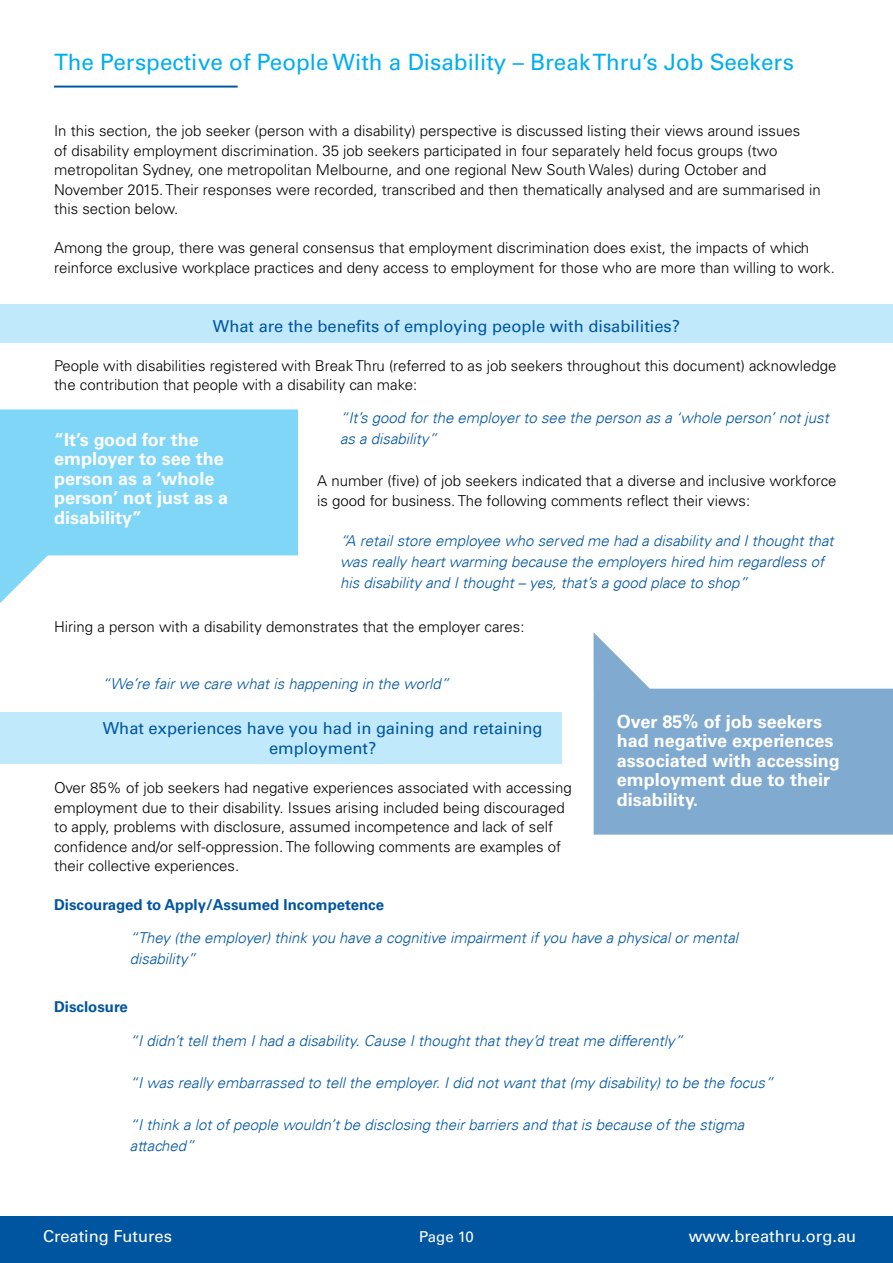
<style>
.page{position:relative;width:893px;height:1263px;background:#fff}
.page>*{position:absolute;margin:0;border:0;box-sizing:border-box;transform-origin:0 0}
.t1{font:22.5px "Univers LT Std";color:#00aeef}
.t2{font:700 18px/19.5px "Univers LT Std";color:#fff}
.t3{font:16.5px/19.8px "Univers LT Std";color:#0055a1;text-align:center}
.t4{font:16.5px "Univers LT Std";color:#fff}
.t5{font:300 15px/19.5px "Univers LT Std";color:#000}
.t6{font:italic 300 15px/21px "Univers LT";color:#0055a1}
.t7{font:700 15px "Univers LT Std";color:#0055a1}
.t8{font:15px "Univers LT Std";letter-spacing:-.015em;color:#fff}
</style>
<div class="page">
<div style="left:0;top:1215px;width:893px;height:48px;background:#0055a1"></div>
<svg style="left:0;top:409px;width:298px;height:194px;fill:#80d6f7"></svg>
<svg style="left:594px;top:633px;width:299px;height:202px;fill:#80aad0"></svg>
<div style="left:0;top:304px;width:893px;height:39px;background:#c0eafb"></div>
<div style="left:0;top:712px;width:561px;height:51px;background:#c0eafb"></div>
<hr style="left:54px;top:86px;width:184px;height:2px;background:#0055a1">
<h1 class="t1" style="left:54px;top:49px;width:741px">The Perspective of People With a Disability – Break Thru’s Job Seekers</h1>
<p class="t5" style="left:54px;top:121px;width:768px">In this section, the job seeker (person with a disability) perspective is discussed listing their views around issues<br>of disability employment discrimination. 35 job seekers participated in four separately held focus groups (two metropolitan Sydney, one metropolitan Melbourne, and one regional New South Wales) during October and November 2015. Their responses were recorded, transcribed and then thematically analysed and are summarised in this section below.</p>
<p class="t5" style="left:54px;top:238px;width:782px">Among the group, there was general consensus that employment discrimination does exist, the impacts of which reinforce exclusive workplace practices and deny access to employment for those who are more than willing to work.</p>
<p class="t3" style="left:213px;top:316px;width:469px">What are the benefits of employing people with disabilities?</p>
<p class="t5" style="left:54px;top:356px;width:784px">People with disabilities registered with Break Thru (referred to as job seekers throughout this document) acknowledge the contribution that people with a disability can make:</p>
<p class="t2" style="left:54px;top:430px;width:176px">“It’s good for the employer to see the person as a ‘whole person’ not just as a disability”</p>
<p class="t6" style="left:340px;top:407px;width:490px">“It’s good for the employer to see the person as a ‘whole person’ not just as a disability”</p>
<p class="t5" style="left:317px;top:471px;width:521px">A number (five) of job seekers indicated that a diverse and inclusive workforce is good for business. The following comments reflect their views:</p>
<p class="t6" style="left:340px;top:530px;width:495px">“A retail store employee who served me had a disability and I thought that was really heart warming because the employers hired him regardless of his disability and I thought – yes, that’s a good place to shop”</p>
<p class="t5" style="left:54px;top:617px;width:472px">Hiring a person with a disability demonstrates that the employer cares:</p>
<p class="t6" style="left:102px;top:673px;width:348px">“We’re fair we care what is happening in the world”</p>
<p class="t3" style="left:103px;top:719px;width:441px">What experiences have you had in gaining and retaining employment?</p>
<p class="t5" style="left:54px;top:778px;width:519px">Over 85% of job seekers had negative experiences associated with accessing employment due to their disability. Issues arising included being discouraged to apply, problems with disclosure, assumed incompetence and lack of self confidence and/or self-oppression. The following comments are examples of their collective experiences.</p>
<p class="t7" style="left:54px;top:896px;width:332px">Discouraged to Apply/Assumed Incompetence</p>
<p class="t2" style="left:617px;top:712px;width:224px">Over 85% of job seekers had negative experiences associated with accessing employment due to their disability.</p>
<p class="t6" style="left:130px;top:927px;width:610px">“They (the employer) think you have a cognitive impairment if you have a physical or mental disability”</p>
<p class="t7" style="left:54px;top:998px;width:75px">Disclosure</p>
<p class="t6" style="left:130px;top:1030px;width:555px">“I didn’t tell them I had a disability. Cause I thought that they’d treat me differently”</p>
<p class="t6" style="left:130px;top:1072px;width:645px">“I was really embarrassed to tell the employer. I did not want that (my disability) to be the focus”</p>
<p class="t6" style="left:130px;top:1114px;width:616px">“I think a lot of people wouldn’t be disclosing their barriers and that is because of the stigma attached”</p>
<p class="t4" style="left:43px;top:1226px;width:130px">Creating Futures</p>
<p class="t8" style="left:419px;top:1228px;width:56px">Page 10</p>
<p class="t4" style="left:689px;top:1226px;width:169px">www.breathru.org.au</p>
</div>
